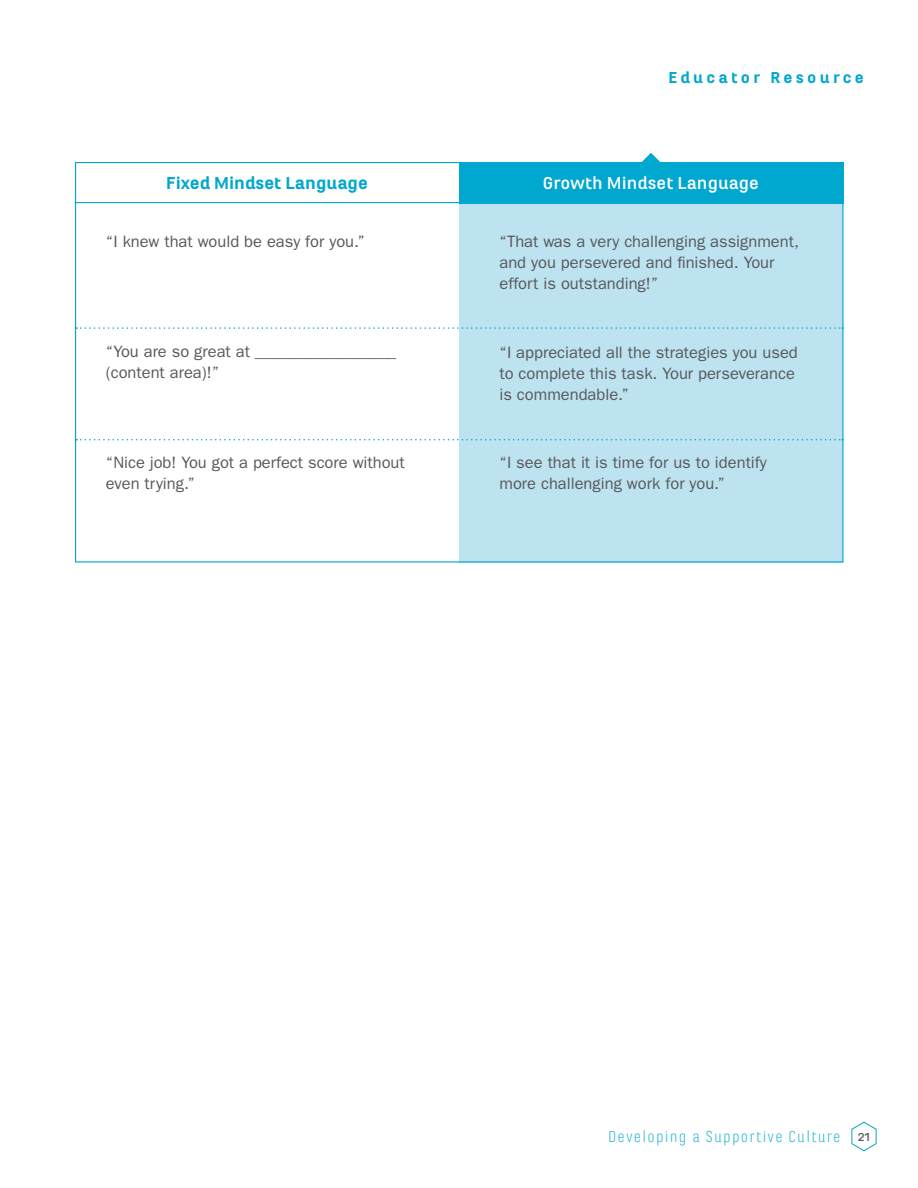
<style>
.page{position:relative;width:918px;height:1188px;background:#fff}
.page>*{position:absolute;margin:0;border:0;box-sizing:border-box;transform-origin:0 0}
.t1{font:700 18px "Marianina X Wd FY";color:#fff}
.t2{font:900 18px "Marianina X Wd FY";color:#00a7cf}
.t3{font:16.5px/21px "ITC Franklin Gothic Std";color:#57585a}
.t4{font:300 16.5px "Marianina Wd FY";letter-spacing:.075em;color:#00a7cf}
.t5{font:900 16.5px "Marianina X Wd FY";letter-spacing:.2em;color:#00a7cf}
.t6{font:700 12px "Marianina X Wd FY";color:#57585a}
</style>
<div class="page">
<svg style="left:851px;top:1121px;width:26px;height:31px"></svg>
<div style="left:459px;top:194px;width:384px;height:368px;background:#bde2f0"></div>
<div style="left:459px;top:162px;width:384px;height:41px;background:#00a7cf"></div>
<svg style="left:76px;top:327px;width:767px;height:2px"></svg>
<svg style="left:76px;top:439px;width:767px;height:1px"></svg>
<svg style="left:642px;top:153px;width:18px;height:9px"></svg>
<hr style="left:75px;top:202px;width:768px;height:1px;background:#00a7cf">
<p class="t5" style="left:669px;top:69px;width:197px">Educator Resource</p>
<p class="t2" style="left:166px;top:173px;width:203px">Fixed Mindset Language</p>
<p class="t1" style="left:543px;top:173px;width:218px">Growth Mindset Language</p>
<p class="t3" style="left:106px;top:231px;width:261px">“I knew that would be easy for you.”</p>
<p class="t3" style="left:106px;top:341px;width:292px">“You are so great at __________________ (content area)!”</p>
<p class="t3" style="left:106px;top:452px;width:300px">“Nice job! You got a perfect score without even trying.”</p>
<p class="t3" style="left:500px;top:231px;width:301px">“That was a very challenging assignment, and you persevered and finished. Your effort is outstanding!”</p>
<p class="t3" style="left:500px;top:342px;width:300px">“I appreciated all the strategies you used to complete this task. Your perseverance is commendable.”</p>
<p class="t3" style="left:500px;top:452px;width:269px">“I see that it is time for us to identify more challenging work for you.”</p>
<p class="t4" style="left:608px;top:1128px;width:234px">Developing a Supportive Culture</p>
<p class="t6" style="left:858px;top:1130px;width:14px">21</p>
</div>
